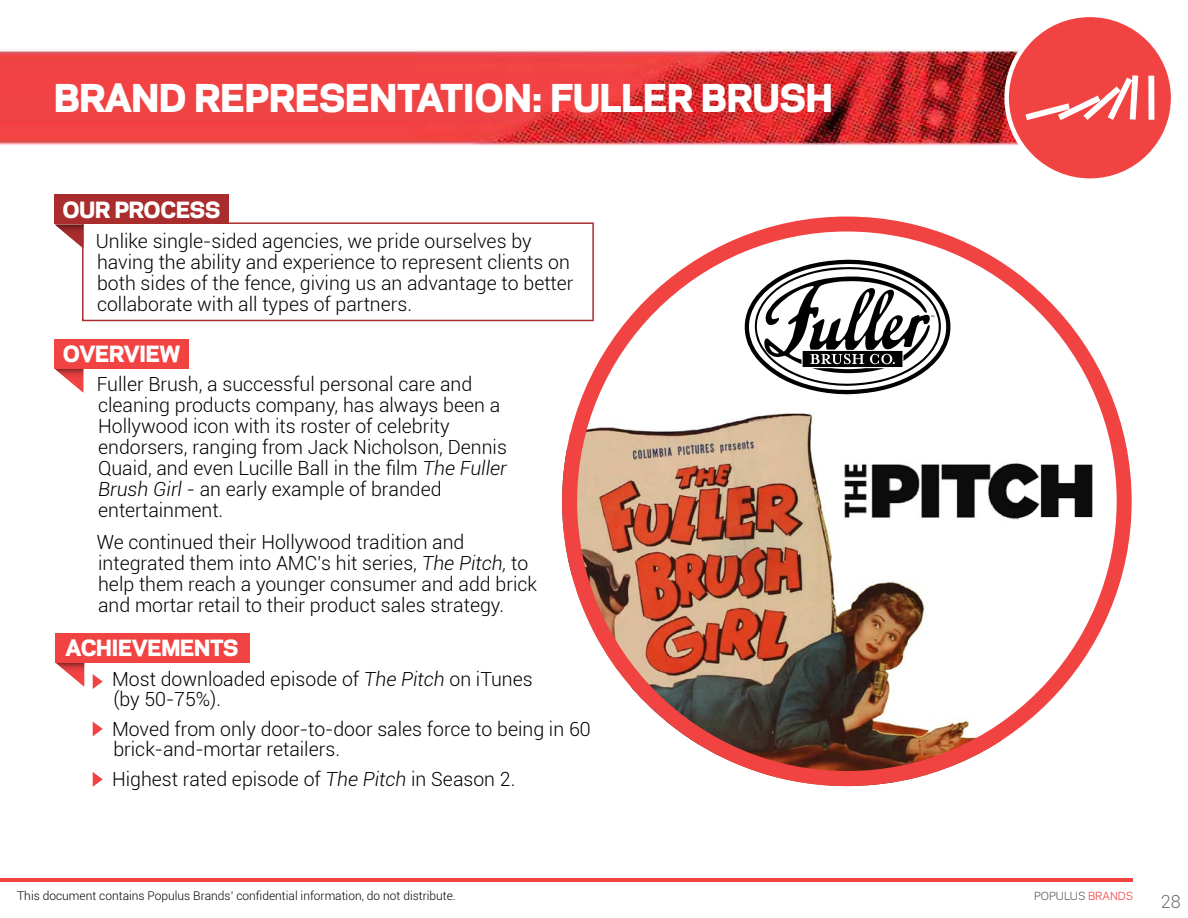
<style>
.page{position:relative;width:1188px;height:918px;background:#fff}
.page>*{position:absolute;margin:0;border:0;box-sizing:border-box;transform-origin:0 0}
.t1{font:800 36px "Galaxie Polaris";color:#fff}
.t2{font:800 21px "Galaxie Polaris";letter-spacing:-.005em;color:#fff}
.t3{font:300 19.5px/21px "Roboto";color:#000}
.t4{font:300 18px "Roboto";color:#6d6e71}
.t5{font:300 12px "Roboto";color:#000}
.t6{font:10.5px "Galaxie Polaris";color:#58595b}
.s1{font-style:italic}
.s2{color:#f24343}
</style>
<div class="page">
<hr style="left:1px;top:878px;width:1132px;height:4px;background:#f24343">
<img style="left:562px;top:407px;width:355px;height:285px">
<img style="left:917px;top:593px;width:102px;height:184px">
<img style="left:635px;top:691px;width:283px;height:48px">
<img style="left:690px;top:739px;width:228px;height:47px">
<div style="left:562px;top:217px;width:570px;height:569px;border:15px solid #f24343;border-radius:50%"></div>
<svg style="left:744px;top:259px;width:207px;height:136px"></svg>
<img style="left:0;top:49px;width:1007px;height:97px">
<svg style="left:1007px;top:17px;width:164px;height:162px"></svg>
<svg style="left:82px;top:222px;width:512px;height:99px"></svg>
<svg style="left:55px;top:225px;width:30px;height:23px"></svg>
<svg style="left:55px;top:369px;width:29px;height:24px"></svg>
<div style="left:54px;top:339px;width:134px;height:30px;background:#f24343"></div>
<svg style="left:93px;top:674px;width:10px;height:15px"></svg>
<svg style="left:93px;top:722px;width:10px;height:14px"></svg>
<svg style="left:93px;top:772px;width:10px;height:15px"></svg>
<svg style="left:56px;top:663px;width:29px;height:24px"></svg>
<div style="left:55px;top:633px;width:194px;height:30px;background:#f24343"></div>
<img style="left:842px;top:457px;width:251px;height:67px">
<div style="left:54px;top:194px;width:175px;height:30px;background:#aa2d2d"></div>
<h1 class="t1" style="left:54px;top:72px;width:780px">BRAND REPRESENTATION: FULLER BRUSH</h1>
<p class="t2" style="left:62px;top:194px;width:159px">OUR PROCESS</p>
<p class="t3" style="left:96px;top:230px;width:479px">Unlike single-sided agencies, we pride ourselves by having the ability and experience to represent clients on both sides of the fence, giving us an advantage to better collaborate with all types of partners.</p>
<p class="t2" style="left:63px;top:338px;width:119px">OVERVIEW</p>
<p class="t3" style="left:97px;top:373px;width:412px">Fuller Brush, a successful personal care and cleaning products company, has always been a Hollywood icon with its roster of celebrity endorsers, ranging from Jack Nicholson, Dennis Quaid, and even Lucille Ball in the film <span class="s1">The Fuller Brush Girl</span> - an early example of branded entertainment.</p>
<p class="t3" style="left:97px;top:531px;width:442px">We continued their Hollywood tradition and integrated them into AMC’s hit series, <span class="s1">The Pitch,</span> to help them reach a younger consumer and add brick and mortar retail to their product sales strategy.</p>
<p class="t2" style="left:66px;top:632px;width:174px">ACHIEVEMENTS</p>
<p class="t3" style="left:112px;top:669px;width:422px;line-height:19.5px">Most downloaded episode of <span class="s1">The Pitch</span> on iTunes (by 50-75%).</p>
<p class="t3" style="left:112px;top:719px;width:480px;line-height:19.5px">Moved from only door-to-door sales force to being in 60 brick-and-mortar retailers.</p>
<p class="t3" style="left:112px;top:768px;width:405px">Highest rated episode of <span class="s1">The Pitch</span> in Season 2.</p>
<p class="t5" style="left:17px;top:887px;width:440px">This document contains Populus Brands’ confidential information, do not distribute.</p>
<p class="t6" style="left:1034px;top:888px;width:101px">POPULUS <span class="s2">BRANDS</span></p>
<p class="t4" style="left:1161px;top:889px;width:21px">28</p>
</div>
